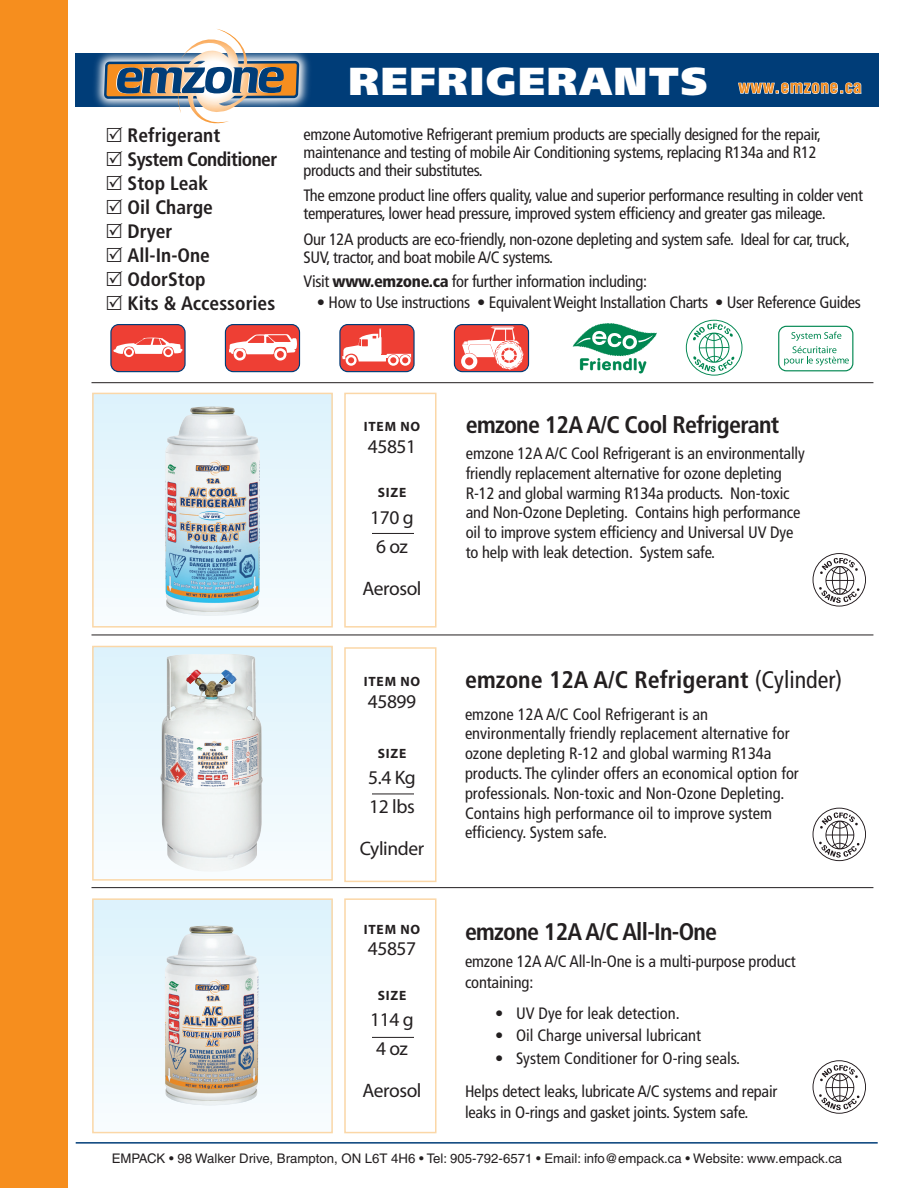
<style>
.page{position:relative;width:918px;height:1188px;background:#fff}
.page>*{position:absolute;margin:0;border:0;box-sizing:border-box;transform-origin:0 0}
.t1{font:900 39px "Frutiger LT Std";letter-spacing:.05em;color:#fff}
.t2{font:700 condensed 24px "Frutiger LT Std";letter-spacing:-.03em;color:#231f20}
.t3{font:700 condensed 24px "Frutiger LT Std";color:#231f20}
.t4{font:700 condensed 19.5px "Frutiger LT Std";color:#231f20}
.t5{font:19.5px "Myriad";letter-spacing:-.02em;color:#231f20}
.t6{font:700 condensed 19.5px "Frutiger LT Std";letter-spacing:-.03em;color:#231f20}
.t7{font:700 condensed 17.7px "Helvetica";letter-spacing:.02em;color:#f68e1e}
.t8{font:condensed 16.5px/19.8px "Frutiger LT Std";letter-spacing:-.01em;color:#231f20}
.t9{font:700 15.9px "Helvetica Rounded";letter-spacing:.045em;color:#008751}
.t10{font:700 13.5px "Myriad";letter-spacing:.06em;color:#231f20}
.t11{font:13.2px "Helvetica";color:#231f20}
.s1{font-weight:900}
.s2{font-weight:400}
</style>
<div class="page">
<div style="left:93px;top:393px;width:239px;height:234px;background:linear-gradient(to bottom,#dcf2fc,#f8fcfe)"></div>
<div style="left:92px;top:393px;width:241px;height:235px;border:2px solid #fbd7a7"></div>
<div style="left:93px;top:899px;width:239px;height:234px;background:linear-gradient(to right,#eaf7fd,#eaf7fd)"></div>
<div style="left:92px;top:898px;width:241px;height:235px;border:2px solid #fbd7a7"></div>
<div style="left:76px;top:53px;width:803px;height:54px;background:#003d78"></div>
<svg style="left:738px;top:82px;width:124px;height:12px"></svg>
<div style="left:0;top:0;width:68px;height:1188px;background:#f68e1e"></div>
<img style="left:94px;top:53px;width:216px;height:54px">
<hr style="left:76px;top:1142px;width:802px;height:2px;background:#003d78">
<img style="left:165px;top:407px;width:95px;height:209px">
<img style="left:165px;top:926px;width:94px;height:179px">
<hr style="left:92px;top:635px;width:781px;height:1px;background:#231f20">
<hr style="left:92px;top:382px;width:781px;height:1px;background:#231f20">
<hr style="left:92px;top:887px;width:781px;height:1px;background:#231f20">
<div style="left:344px;top:393px;width:92px;height:235px;border:2px solid #fbd7a7"></div>
<svg style="left:813px;top:553px;width:53px;height:54px"></svg>
<hr style="left:372px;top:533px;width:42px;height:1px;background:#231f20">
<hr style="left:372px;top:1037px;width:42px;height:1px;background:#231f20">
<div style="left:344px;top:898px;width:92px;height:235px;border:2px solid #fbd7a7"></div>
<svg style="left:813px;top:1060px;width:53px;height:54px"></svg>
<div style="left:111px;top:325px;width:74px;height:47px;background:#ee3f34;border-radius:8px"></div>
<div style="left:110px;top:324px;width:76px;height:48px;border:1px solid #003d78;border-radius:8px"></div>
<svg style="left:113px;top:338px;width:70px;height:19px"></svg>
<div style="left:225px;top:325px;width:75px;height:47px;background:#ee3f34;border-radius:8px"></div>
<div style="left:225px;top:324px;width:75px;height:48px;border:1px solid #003d78;border-radius:8px"></div>
<svg style="left:229px;top:334px;width:68px;height:27px"></svg>
<div style="left:340px;top:325px;width:74px;height:47px;background:#ee3f34;border-radius:8px"></div>
<div style="left:339px;top:324px;width:76px;height:48px;border:1px solid #003d78;border-radius:8px"></div>
<svg style="left:342px;top:328px;width:69px;height:38px"></svg>
<div style="left:454px;top:325px;width:75px;height:47px;background:#ee3f34;border-radius:8px"></div>
<div style="left:454px;top:324px;width:75px;height:48px;border:1px solid #003d78;border-radius:8px"></div>
<svg style="left:461px;top:327px;width:62px;height:43px"></svg>
<svg style="left:573px;top:323px;width:84px;height:33px"></svg>
<svg style="left:686px;top:319px;width:57px;height:57px"></svg>
<div style="left:778px;top:326px;width:75px;height:45px;border:1px solid #008751;border-radius:8px"></div>
<svg style="left:784px;top:332px;width:65px;height:34px"></svg>
<div style="left:93px;top:646px;width:239px;height:234px;background:linear-gradient(to bottom,#dcf2fc,#f8fcfe)"></div>
<div style="left:92px;top:646px;width:241px;height:235px;border:2px solid #fbd7a7"></div>
<div style="left:344px;top:647px;width:92px;height:235px;border:2px solid #fbd7a7"></div>
<hr style="left:372px;top:794px;width:42px;height:1px;background:#231f20">
<img style="left:159px;top:654px;width:104px;height:218px">
<svg style="left:813px;top:808px;width:53px;height:53px"></svg>
<svg style="left:103px;top:29px;width:197px;height:95px"></svg>
<p class="t4" style="left:128px;top:124px;width:94px">Refrigerant</p>
<p class="t6" style="left:128px;top:148px;width:151px">System Conditioner</p>
<p class="t4" style="left:128px;top:172px;width:82px">Stop Leak</p>
<p class="t4" style="left:128px;top:196px;width:87px">Oil Charge</p>
<p class="t4" style="left:128px;top:220px;width:46px">Dryer</p>
<p class="t4" style="left:128px;top:244px;width:84px">All-In-One</p>
<p class="t4" style="left:128px;top:268px;width:79px">OdorStop</p>
<p class="t4" style="left:128px;top:292px;width:149px">Kits &amp; Accessories</p>
<p class="t1" style="left:349px;top:57px;width:360px">REFRIGERANTS</p>
<p class="t7" style="left:738px;top:76px;width:125px">www.emzone.ca</p>
<p class="t8" style="left:303px;top:125px;width:519px;line-height:18px">emzone Automotive Refrigerant premium products are specially designed for the repair, maintenance and testing of mobile Air Conditioning systems, replacing R134a and R12 products and their substitutes.</p>
<p class="t8" style="left:303px;top:187px;width:561px;line-height:18px">The emzone product line offers quality, value and superior performance resulting in colder vent temperatures, lower head pressure, improved system efficiency and greater gas mileage.</p>
<p class="t8" style="left:303px;top:230px;width:548px;line-height:18px">Our 12A products are eco-friendly, non-ozone depleting and system safe. Ideal for car, truck,<br>SUV, tractor, and boat mobile A/C systems.</p>
<p class="t8" style="left:303px;top:271px;width:345px">Visit <span class="s1">www.emzone.ca</span> for further information including:</p>
<p class="t8" style="left:317px;top:292px;width:545px">• How to Use instructions • Equivalent Weight Installation Charts • User Reference Guides</p>
<p class="t10" style="left:364px;top:420px;width:58px">ITEM NO</p>
<p class="t5" style="left:368px;top:437px;width:50px">45851</p>
<p class="t10" style="left:378px;top:486px;width:30px">SIZE</p>
<p class="t5" style="left:370px;top:507px;width:45px">170 g</p>
<p class="t5" style="left:376px;top:537px;width:33px">6 oz</p>
<p class="t5" style="left:362px;top:579px;width:61px">Aerosol</p>
<p class="t9" style="left:579px;top:354px;width:69px">Friendly</p>
<p class="t2" style="left:466px;top:411px;width:315px">emzone 12A A/C Cool Refrigerant</p>
<p class="t8" style="left:466px;top:443px;width:340px">emzone 12A A/C Cool Refrigerant is an environmentally friendly replacement alternative for ozone depleting R-12 and global warming R134a products. Non-toxic and Non-Ozone Depleting. Contains high performance oil to improve system efficiency and Universal UV Dye to help with leak detection. System safe.</p>
<p class="t10" style="left:364px;top:674px;width:58px">ITEM NO</p>
<p class="t5" style="left:368px;top:691px;width:50px">45899</p>
<p class="t10" style="left:378px;top:746px;width:30px">SIZE</p>
<p class="t5" style="left:368px;top:768px;width:49px">5.4 Kg</p>
<p class="t5" style="left:369px;top:797px;width:47px">12 lbs</p>
<p class="t5" style="left:360px;top:839px;width:66px">Cylinder</p>
<p class="t10" style="left:364px;top:922px;width:58px">ITEM NO</p>
<p class="t5" style="left:368px;top:939px;width:50px">45857</p>
<p class="t10" style="left:378px;top:988px;width:30px">SIZE</p>
<p class="t5" style="left:370px;top:1010px;width:45px">114 g</p>
<p class="t5" style="left:376px;top:1039px;width:33px">4 oz</p>
<p class="t5" style="left:362px;top:1081px;width:61px">Aerosol</p>
<p class="t3" style="left:465px;top:665px;width:379px">emzone 12A A/C Refrigerant <span class="s2">(Cylinder)</span></p>
<p class="t8" style="left:465px;top:704px;width:335px">emzone 12A A/C Cool Refrigerant is an environmentally friendly replacement alternative for ozone depleting R-12 and global warming R134a products. The cylinder offers an economical option for professionals. Non-toxic and Non-Ozone Depleting.<br>Contains high performance oil to improve system efficiency. System safe.</p>
<p class="t2" style="left:465px;top:918px;width:254px">emzone 12A A/C All-In-One</p>
<p class="t8" style="left:465px;top:951px;width:332px;line-height:21px">emzone 12A A/C All-In-One is a multi-purpose product containing:</p>
<p class="t8" style="left:495px;top:1003px;width:186px">• UV Dye for leak detection.</p>
<p class="t8" style="left:495px;top:1026px;width:208px">• Oil Charge universal lubricant</p>
<p class="t8" style="left:495px;top:1048px;width:247px">• System Conditioner for O-ring seals.</p>
<p class="t8" style="left:465px;top:1081px;width:314px;line-height:21px">Helps detect leaks, lubricate A/C systems and repair leaks in O-rings and gasket joints. System safe.</p>
<p class="t11" style="left:112px;top:1150px;width:732px">EMPACK • 98 Walker Drive, Brampton, ON L6T 4H6 • Tel: 905-792-6571 • Email: info@empack.ca • Website: www.empack.ca</p>
</div>
